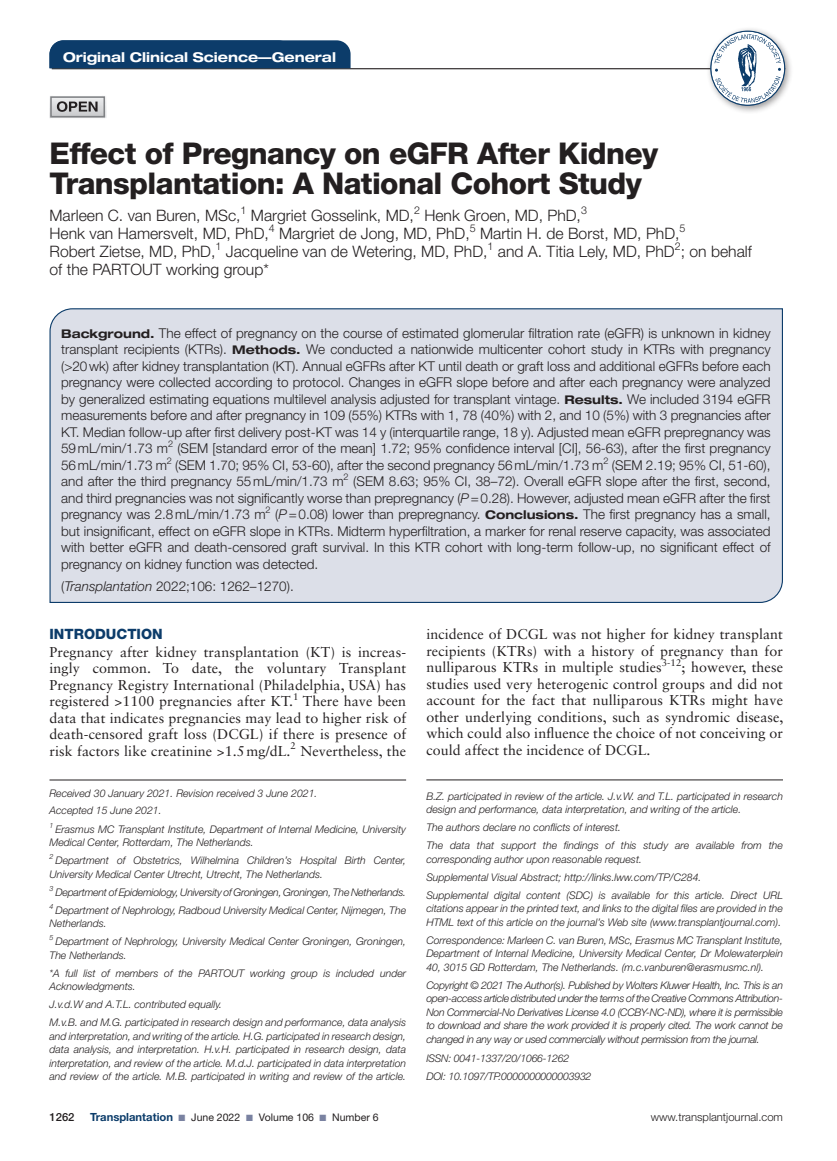
<style>
.page{position:relative;width:837px;height:1161px;background:#fff}
.page>*{position:absolute;margin:0;border:0;box-sizing:border-box;transform-origin:0 0}
.t1{font:800 30px/30px "Helvetica Neue LT Std";letter-spacing:-.02em;color:#231f20}
.t2{font:300 15.75px "Helvetica Neue LT Std";color:#231f20}
.t3{font:14.25px/16.5px "Sabon LT Std";letter-spacing:.005em;color:#231f20;text-align:justify}
.t4{font:800 14.25px "Helvetica Neue LT Std";color:#0c3c6a}
.t5{font:300 13.5px/16.5px "Helvetica Neue LT Std";color:#231f20;text-align:justify}
.t6{font:700 expanded 13.5px "Helvetica Neue LT Std";color:#fff}
.t7{font:300 11.25px "Helvetica Neue LT Std";color:#231f20}
.t8{font:500 11.25px "Helvetica Neue LT Std";color:#231f20}
.t9{font:300 10.65px "Helvetica Neue LT Std";color:#231f20}
.t10{font:italic 300 10.5px/18px "Helvetica Neue LT Std";color:#231f20}
.t11{font:italic 300 10.5px/18px "Helvetica Neue LT Std";letter-spacing:-.02em;color:#231f20}
.t12{font:10.5px "Helvetica Neue LT Std";color:#231f20}
.s1{font-weight:700;font-stretch:expanded;font-size:12px}
.s2{font-style:italic}
.s3{font-weight:700;font-size:11.25px;color:#0c3c6a}
.s4{color:#7a82a1}
</style>
<div class="page">
<hr style="left:52px;top:68px;width:733px;height:1px;background:#231f20">
<hr style="left:50px;top:780px;width:356px;height:1px;background:#231f20">
<div style="left:50px;top:40px;width:301px;height:28px;background:#0c3c6a"></div>
<div style="left:49px;top:308px;width:734px;height:295px;background:#dcdfe8"></div>
<img style="left:50px;top:96px;width:57px;height:22px">
<div style="left:50px;top:96px;width:55px;height:21px;border:2px solid #808285"></div>
<svg style="left:57px;top:101px;width:41px;height:11px"></svg>
<hr style="left:426px;top:780px;width:357px;height:1px;background:#231f20">
<div style="left:706px;top:26px;width:88px;height:89px;background:#231f20;opacity:.45"></div>
<svg style="left:711px;top:31px;width:74px;height:74px"></svg>
<svg style="left:715px;top:34px;width:66px;height:69px"></svg>
<div style="left:710px;top:31px;width:75px;height:75px;border:1px solid #0c3c6a;border-radius:50%"></div>
<p class="t6" style="left:63px;top:48px;width:274px">Original Clinical Science—General</p>
<h1 class="t1" style="left:50px;top:138px;width:610px">Effect of Pregnancy on eGFR After Kidney<br>Transplantation: A National Cohort Study</h1>
<h2 class="t2" style="left:50px;top:206px;width:193px">Marleen C. van Buren, MSc,</h2>
<p class="t9" style="left:241px;top:203px;width:7px">1</p>
<h2 class="t2" style="left:251px;top:206px;width:165px">Margriet Gosselink, MD,</h2>
<p class="t9" style="left:414px;top:203px;width:7px">2</p>
<h2 class="t2" style="left:424px;top:206px;width:158px">Henk Groen, MD, PhD,</h2>
<p class="t9" style="left:581px;top:203px;width:7px">3</p>
<h2 class="t2" style="left:49px;top:224px;width:221px">Henk van Hamersvelt, MD, PhD,</h2>
<p class="t9" style="left:269px;top:221px;width:7px">4</p>
<h2 class="t2" style="left:279px;top:224px;width:192px">Margriet de Jong, MD, PhD,</h2>
<p class="t9" style="left:470px;top:221px;width:7px">5</p>
<h2 class="t2" style="left:480px;top:224px;width:201px">Martin H. de Borst, MD, PhD,</h2>
<p class="t9" style="left:680px;top:221px;width:7px">5</p>
<h2 class="t2" style="left:49px;top:242px;width:167px">Robert Zietse, MD, PhD,</h2>
<p class="t9" style="left:215px;top:239px;width:7px">1</p>
<h2 class="t2" style="left:226px;top:242px;width:263px">Jacqueline van de Wetering, MD, PhD,</h2>
<p class="t9" style="left:488px;top:239px;width:7px">1</p>
<h2 class="t2" style="left:498px;top:242px;width:256px">and A. Titia Lely, MD, PhD ; on behalf</h2>
<p class="t9" style="left:675px;top:239px;width:7px">2</p>
<h2 class="t2" style="left:49px;top:260px;width:221px">of the PARTOUT working group*</h2>
<p class="t5" style="left:61px;top:325px;width:711px"><span class="s1">Background.</span> The effect of pregnancy on the course of estimated glomerular filtration rate (eGFR) is unknown in kidney transplant recipients (KTRs). <span class="s1">Methods.</span> We conducted a nationwide multicenter cohort study in KTRs with pregnancy (&gt;20wk) after kidney transplantation (KT). Annual eGFRs after KT until death or graft loss and additional eGFRs before each pregnancy were collected according to protocol. Changes in eGFR slope before and after each pregnancy were analyzed by generalized estimating equations multilevel analysis adjusted for transplant vintage. <span class="s1">Results.</span> We included 3194 eGFR measurements before and after pregnancy in 109 (55%) KTRs with 1, 78 (40%) with 2, and 10 (5%) with 3 pregnancies after KT. Median follow-up after first delivery post-KT was 14 y (interquartile range, 18 y). Adjusted mean eGFR prepregnancy was 59mL/min/1.73 m<sup>2</sup> (SEM [standard error of the mean] 1.72; 95% confidence interval [CI], 56-63), after the first pregnancy 56mL/min/1.73 m<sup>2</sup> (SEM 1.70; 95% CI, 53-60), after the second pregnancy 56mL/min/1.73 m<sup>2</sup> (SEM 2.19; 95% CI, 51-60), and after the third pregnancy 55mL/min/1.73 m<sup>2</sup> (SEM 8.63; 95% CI, 38–72). Overall eGFR slope after the first, second, and third pregnancies was not significantly worse than prepregnancy (<span class="s2">P</span>=0.28). However, adjusted mean eGFR after the first pregnancy was 2.8mL/min/1.73 m<sup>2</sup> (<span class="s2">P</span>=0.08) lower than prepregnancy. <span class="s1">Conclusions.</span> The first pregnancy has a small, but insignificant, effect on eGFR slope in KTRs. Midterm hyperfiltration, a marker for renal reserve capacity, was associated with better eGFR and death-censored graft survival. In this KTR cohort with long-term follow-up, no significant effect of pregnancy on kidney function was detected.</p>
<p class="t5" style="left:61px;top:578px;width:234px">(<span class="s2">Transplantation</span> 2022;106: 1262–1270).</p>
<h3 class="t4" style="left:50px;top:625px;width:115px">INTRODUCTION</h3>
<p class="t3" style="left:50px;top:643px;width:358px">Pregnancy after kidney transplantation (KT) is increas&shy;ingly common. To date, the voluntary Transplant Pregnancy Registry International (Philadelphia, USA) has registered &gt;1100 pregnancies after KT.<sup>1</sup> There have been data that indicates pregnancies may lead to higher risk of death-censored graft loss (DCGL) if there is presence of risk factors like creatinine &gt;1.5mg/dL.<sup>2</sup> Nevertheless, the</p>
<p class="t3" style="left:426px;top:626px;width:359px">incidence of DCGL was not higher for kidney transplant recipients (KTRs) with a history of pregnancy than for nulliparous KTRs in multiple studies<sup>3-12</sup>; however, these studies used very heterogenic control groups and did not account for the fact that nulliparous KTRs might have other underlying conditions, such as syndromic disease, which could also influence the choice of not conceiving or could affect the incidence of DCGL.</p>
<p class="t10" style="left:426px;top:789px;width:358px;line-height:13.5px">B.Z. participated in review of the article. J.v.W. and T.L. participated in research design and performance, data interpretation, and writing of the article.</p>
<p class="t10" style="left:426px;top:818px;width:358px">The authors declare no conflicts of interest.<br>The data that support the findings of this study are available from the</p>
<p class="t10" style="left:426px;top:850px;width:358px">corresponding author upon reasonable request.<br>Supplemental Visual Abstract; http://links.lww.com/TP/C284.<br>Supplemental digital content (SDC) is available for this article. Direct URL</p>
<p class="t10" style="left:426px;top:902px;width:358px;line-height:13.5px">citations appear in the printed text, and links to the digital files are provided in the<br>HTML text of this article on the journal’s Web site (www.transplantjournal.com).</p>
<p class="t10" style="left:426px;top:933px;width:358px;line-height:13.5px;text-align:justify">Correspondence: Marleen C. van Buren, MSc, Erasmus MC Transplant Institute, Department of Internal Medicine, University Medical Center, Dr Molewaterplein 40, 3015 GD Rotterdam, The Netherlands. (m.c.vanburen@erasmusmc.nl).</p>
<p class="t10" style="left:426px;top:978px;width:358px;line-height:13.5px;text-align:justify">Copyright © 2021 The Author(s). Published by Wolters Kluwer Health, Inc. This is an open-access article distributed under the terms of the Creative Commons Attribution-Non Commercial-No Derivatives License 4.0 (CCBY-NC-ND), where it is permissible to download and share the work provided it is properly cited. The work cannot be changed in any way or used commercially without permission from the journal.</p>
<p class="t10" style="left:50px;top:784px;width:358px">Received 30 January 2021. Revision received 3 June 2021.<br>Accepted 15 June 2021.<br><sup>1</sup> Erasmus MC Transplant Institute, Department of Internal Medicine, University</p>
<p class="t10" style="left:50px;top:833px;width:358px">Medical Center, Rotterdam, The Netherlands.<br><sup>2</sup> Department of Obstetrics, Wilhelmina Children’s Hospital Birth Center,</p>
<p class="t10" style="left:50px;top:865px;width:358px">University Medical Center Utrecht, Utrecht, The Netherlands.<br><sup>3</sup> Department of Epidemiology, University of Groningen, Groningen, The Netherlands.<br><sup>4</sup> Department of Nephrology, Radboud University Medical Center, Nijmegen, The</p>
<p class="t10" style="left:50px;top:914px;width:358px">Netherlands.<br><sup>5</sup> Department of Nephrology, University Medical Center Groningen, Groningen,</p>
<p class="t10" style="left:50px;top:946px;width:358px">The Netherlands.<br>*A full list of members of the PARTOUT working group is included under</p>
<p class="t10" style="left:50px;top:977px;width:358px">Acknowledgments.<br>J.v.d.W and A.T.L. contributed equally.<br>M.v.B. and M.G. participated in research design and performance, data analysis</p>
<p class="t10" style="left:50px;top:1029px;width:358px;line-height:13.5px;text-align:justify">and interpretation, and writing of the article. H.G. participated in research design, data analysis, and interpretation. H.v.H. participated in research design, data interpretation, and review of the article. M.d.J. participated in data interpretation and review of the article. M.B. participated in writing and review of the article.</p>
<p class="t11" style="left:426px;top:1049px;width:167px">ISSN: 0041-1337/20/1066-1262<br>DOI: 10.1097/TP.0000000000003932</p>
<p class="t8" style="left:50px;top:1110px;width:27px">1262</p>
<p class="t12" style="left:90px;top:1111px;width:290px"><span class="s3">Transplantation</span> <span class="s4">■</span> June 2022 <span class="s4">■</span> Volume 106 <span class="s4">■</span> Number 6</p>
<p class="t7" style="left:651px;top:1110px;width:134px">www.transplantjournal.com</p>
</div>
